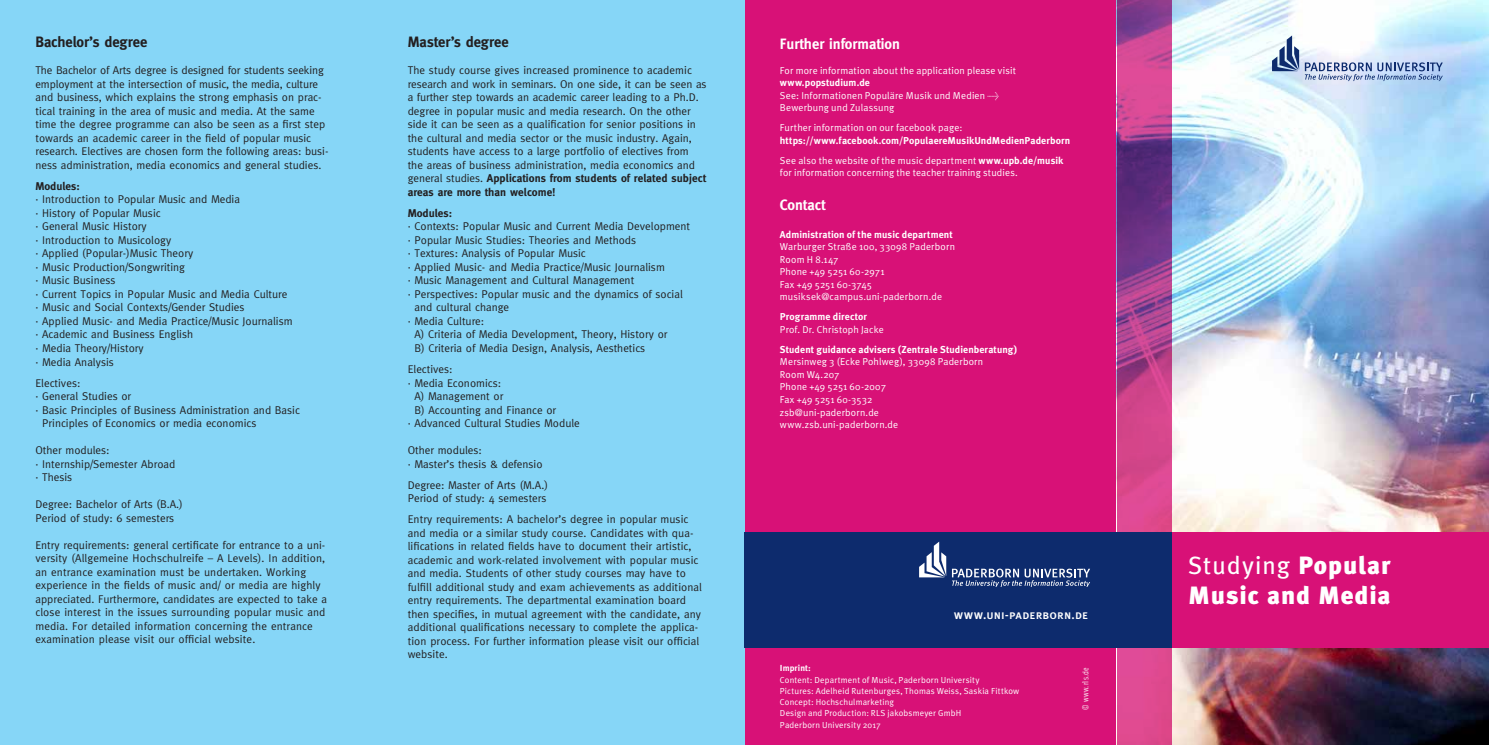
<style>
.page{position:relative;width:1489px;height:745px;background:#fff}
.page>*{position:absolute;margin:0;border:0;box-sizing:border-box;transform-origin:0 0}
.t1{font:900 25px/30px "Meta Plus";letter-spacing:.035em;color:#fff}
.t2{font:700 15px "Meta";letter-spacing:-.005em;color:#231f20}
.t3{font:700 15px "Meta";color:#fff}
.t4{font:12.5px "Meta Plus Medium Caps";letter-spacing:.01em;color:#fff}
.t5{font:11.25px/13.5px "Meta";color:#231f20}
.t6{font:700 11.25px "Meta";color:#231f20}
.t7{font:10px/12.5px "Meta Plus Normal";letter-spacing:.015em;color:#fff}
.t8{font:700 10px "Meta Plus";letter-spacing:.01em;color:#fff}
.t9{font:8.75px/11.2px "Meta Plus Normal";letter-spacing:.02em;color:#fff}
.t10{font:8.75px "Solex";letter-spacing:.035em;color:#fff}
.t11{font:700 8.75px "Meta Plus";letter-spacing:.01em;color:#fff}
.s1{font-weight:700}
.s2{font-family:"Meta Plus";font-weight:700}
.s3{font-weight:400}
</style>
<div class="page">
<div style="left:0;top:0;width:1116px;height:744px;background:#d81177"></div>
<div style="left:0;top:0;width:744px;height:744px;background:#86d6f7"></div>
<img style="left:1171px;top:0;width:317px;height:744px">
<svg style="left:1116px;top:0;width:55px;height:744px;background:#b1448e"></svg>
<div style="left:1116px;top:531px;width:372px;height:116px;background:#d81177"></div>
<div style="left:744px;top:531px;width:427px;height:116px;background:#0d2b6d"></div>
<svg style="left:919px;top:541px;width:171px;height:45px"></svg>
<svg style="left:1304px;top:62px;width:138px;height:19px;background:#98abd0"></svg>
<svg style="left:1271px;top:35px;width:27px;height:36px"></svg>
<h2 class="t2" style="left:35px;top:33px;width:114px">Bachelor’s degree</h2>
<p class="t5" style="left:35px;top:63px;width:294px">The Bachelor of Arts degree is designed for students seeking employment at the intersection of music, the media, culture and business, which explains the strong emphasis on prac&shy;tical training in the area of music and media. At the same time the degree programme can also be seen as a first step towards an academic career in the field of popular music research. Electives are chosen form the following areas: busi&shy;ness administration, media economics and general studies.</p>
<p class="t6" style="left:35px;top:179px;width:46px">Modules:</p>
<p class="t5" style="left:35px;top:192px;width:259px">· Introduction to Popular Music and Media<br>· History of Popular Music<br>· General Music History<br>· Introduction to Musicology<br>· Applied (Popular-)Music Theory<br>· Music Production/Songwriting<br>· Music Business<br>· Current Topics in Popular Music and Media Culture · Music and Social Contexts/Gender Studies<br>· Applied Music- and Media Practice/Music Journalism · Academic and Business English<br>· Media Theory/History<br>· Media Analysis</p>
<p class="t5" style="left:35px;top:375px;width:46px">Electives:</p>
<p class="t5" style="left:35px;top:389px;width:97px">· General Studies or</p>
<p class="t5" style="left:35px;top:402px;width:266px">· Basic Principles of Business Administration and Basic</p>
<p class="t5" style="left:42px;top:416px;width:216px">Principles of Economics or media economics</p>
<p class="t5" style="left:35px;top:443px;width:141px">Other modules:<br>· Internship/Semester Abroad · Thesis</p>
<p class="t5" style="left:35px;top:497px;width:149px">Degree: Bachelor of Arts (B.A.)<br>Period of study: 6 semesters</p>
<p class="t5" style="left:35px;top:537px;width:293px">Entry requirements: general certificate for entrance to a uni&shy;versity (Allgemeine Hochschulreife – A Levels). In addition, an entrance examination must be undertaken. Working experience in the fields of music and/ or media are highly appreciated. Furthermore, candidates are expected to take a close interest in the issues surrounding popular music and media. For detailed information concerning the entrance examination please visit our official website.</p>
<h2 class="t2" style="left:407px;top:33px;width:103px">Master’s degree</h2>
<p class="t5" style="left:407px;top:63px;width:300px">The study course gives increased prominence to academic research and work in seminars. On one side, it can be seen as a further step towards an academic career leading to a Ph.D. degree in popular music and media research. On the other side it can be seen as a qualification for senior positions in the cultural and media sector or the music industry. Again, students have access to a large portfolio of electives from the areas of business administration, media economics and general studies. <span class="s1">Applications from students of related subject areas are more than welcome!</span></p>
<p class="t6" style="left:407px;top:206px;width:46px">Modules:</p>
<p class="t5" style="left:407px;top:219px;width:284px">· Contexts: Popular Music and Current Media Development</p>
<p class="t5" style="left:407px;top:233px;width:230px">· Popular Music Studies: Theories and Methods</p>
<p class="t5" style="left:407px;top:246px;width:179px">· Textures: Analysis of Popular Music</p>
<p class="t5" style="left:407px;top:260px;width:259px">· Applied Music- and Media Practice/Music Journalism</p>
<p class="t5" style="left:407px;top:273px;width:228px">· Music Management and Cultural Management</p>
<p class="t5" style="left:407px;top:287px;width:277px">· Perspectives: Popular music and the dynamics of social</p>
<p class="t5" style="left:414px;top:300px;width:96px">and cultural change</p>
<p class="t5" style="left:407px;top:314px;width:78px">· Media Culture:</p>
<p class="t5" style="left:414px;top:327px;width:254px">A) Criteria of Media Development, Theory, History or</p>
<p class="t5" style="left:414px;top:341px;width:232px">B) Criteria of Media Design, Analysis, Aesthetics</p>
<p class="t5" style="left:407px;top:362px;width:46px">Electives:</p>
<p class="t5" style="left:407px;top:375px;width:95px">· Media Economics:</p>
<p class="t5" style="left:414px;top:389px;width:90px">A) Management or</p>
<p class="t5" style="left:414px;top:402px;width:143px">B) Accounting and Finance or</p>
<p class="t5" style="left:407px;top:416px;width:174px">· Advanced Cultural Studies Module</p>
<p class="t5" style="left:407px;top:443px;width:136px">Other modules:<br>· Master’s thesis &amp; defensio</p>
<p class="t5" style="left:407px;top:477px;width:142px">Degree: Master of Arts (M.A.)<br>Period of study: 4 semesters</p>
<p class="t5" style="left:407px;top:512px;width:296px">Entry requirements: A bachelor’s degree in popular music and media or a similar study course. Candidates with qua&shy;lifications in related fields have to document their artistic, academic and work-related involvement with popular music and media. Students of other study courses may have to fulfill additional study and exam achievements as additional entry requirements. The departmental examination board then specifies, in mutual agreement with the candidate, any additional qualifications necessary to complete the applica&shy;tion process. For further information please visit our official website.</p>
<h2 class="t3" style="left:780px;top:35px;width:121px">Further information</h2>
<p class="t7" style="left:780px;top:64px;width:237px">For more information about the application please visit</p>
<p class="t8" style="left:780px;top:77px;width:92px">www.popstudium.de</p>
<p class="t7" style="left:780px;top:89px;width:220px">See: Informationen Populäre Musik und Medien &gt;<br>Bewerbung und Zulassung</p>
<p class="t7" style="left:780px;top:121px;width:184px">Further information on our facebook page:</p>
<p class="t8" style="left:780px;top:135px;width:292px">https://www.facebook.com/PopulaereMusikUndMedienPaderborn</p>
<p class="t7" style="left:780px;top:154px;width:285px">See also the website of the music department <span class="s2">www.upb.de/musik </span>for information concerning the teacher training studies.</p>
<h2 class="t3" style="left:780px;top:196px;width:47px">Contact</h2>
<p class="t8" style="left:780px;top:228px;width:174px">Administration of the music department</p>
<p class="t7" style="left:780px;top:240px;width:176px">Warburger Straße 100, 33098 Paderborn<br>Room H 8.147<br>Phone +49 5251 60-2971<br>Fax +49 5251 60-3745 musiksek@campus.uni-paderborn.de</p>
<p class="t8" style="left:780px;top:311px;width:88px">Programme director</p>
<p class="t7" style="left:780px;top:323px;width:105px">Prof. Dr. Christoph Jacke</p>
<p class="t8" style="left:780px;top:343px;width:239px">Student guidance advisers (Zentrale Studienberatung)</p>
<p class="t7" style="left:780px;top:355px;width:205px">Mersinweg 3 (Ecke Pohlweg), 33098 Paderborn<br>Room W4.207<br>Phone +49 5251 60-2007<br>Fax +49 5251 60-3532<br>zsb@uni-paderborn.de www.zsb.uni-paderborn.de</p>
<p class="t4" style="left:953px;top:607px;width:136px">www.uni-paderborn.de</p>
<p class="t4" style="left:951px;top:611px;width:137px">www.uni-paderborn.de</p>
<p class="t11" style="left:780px;top:662px;width:32px">Imprint:</p>
<p class="t9" style="left:780px;top:673px;width:241px">Content: Department of Music, Paderborn University<br>Pictures: Adelheid Rutenburges, Thomas Weiss, Saskia Fittkow Concept: Hochschulmarketing<br>Design and Production: RLS jakobsmeyer GmbH<br>Paderborn University 2017</p>
<p class="t10" style="left:1079px;top:709px;width:44px;rotate:-90deg">© www.rls.de</p>
<h1 class="t1" style="left:1188px;top:549px;width:204px"><span class="s3">Studying</span> Popular<br>Music and Media</h1>
</div>
